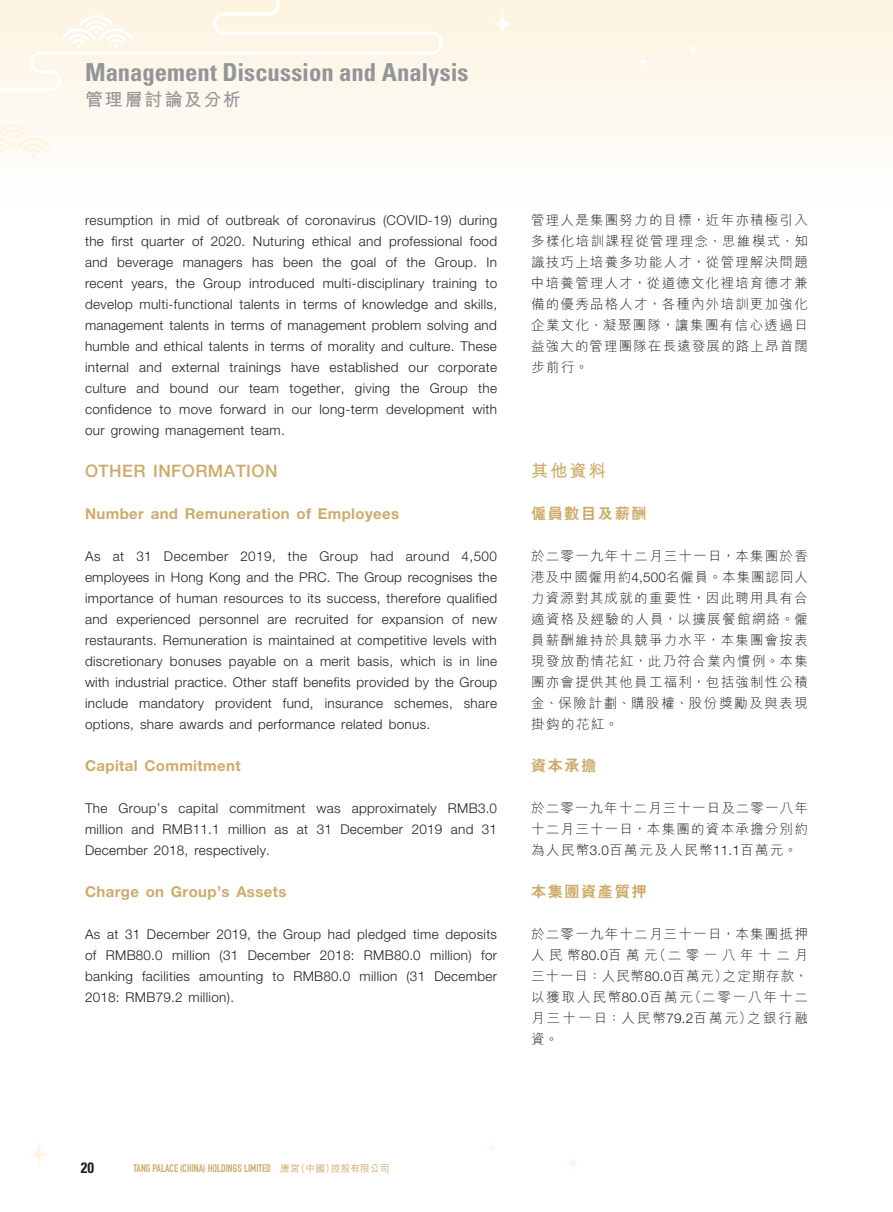
<style>
.page{position:relative;width:893px;height:1212px;background:#fff}
.page>*{position:absolute;margin:0;border:0;box-sizing:border-box;transform-origin:0 0}
.t1{font:700 condensed 24.75px "Univers LT Std";letter-spacing:-.005em;color:#939598}
.t2{font:700 18px "M Hei HK";letter-spacing:.1em;color:#939598}
._03_H1{font:500 17.25px "Helvetica Neue LT Std";letter-spacing:.025em;color:#ceab6a}
._03_H1-2{font:700 17.25px "M Hei HK";color:#ceab6a}
._04___H2{font:700 15px "Helvetica Neue LT Std";letter-spacing:.025em;color:#ceab6a}
._04___H2-2{font:800 15px "C Hei 2 HK";letter-spacing:.115em;color:#ceab6a}
.t3{font:700 condensed 15px "Univers LT Std";color:#231f20}
._01_Body_Text{font:300 13.5px/21px "Helvetica Neue LT Std";letter-spacing:.025em;color:#231f20;text-align:justify}
._11_P0{font:300 13.5px/21px "Helvetica Neue LT Std";letter-spacing:.025em;color:#231f20;text-align:justify}
._01_Body_Text-2{font:300 13.5px/21px "M Hei HK";letter-spacing:.095em;color:#231f20;text-align:justify}
.t4{font:10.95px "DIN Engschrift Std";color:#ceab6a}
.s1{font-family:"Helvetica Neue LT Std"}
.s2{font-family:"M Hei HK";font-weight:500;font-size:9.75px}
</style>
<div class="page">
<div style="left:0;top:0;width:893px;height:213px;background:linear-gradient(to bottom,#fdf3e0,#fefeff)"></div>
<svg style="left:491px;top:8px;width:23px;height:31px"></svg>
<svg style="left:27px;top:1139px;width:24px;height:31px"></svg>
<svg style="left:635px;top:52px;width:15px;height:19px"></svg>
<svg style="left:566px;top:1153px;width:14px;height:20px"></svg>
<svg style="left:686px;top:39px;width:15px;height:20px"></svg>
<svg style="left:483px;top:1137px;width:15px;height:19px"></svg>
<svg style="left:0;top:124px;width:51px;height:34px"></svg>
<svg style="left:0;top:0;width:442px;height:91px;background:#fdf6e8"></svg>
<h1 class="t1" style="left:85px;top:57px;width:385px">Management Discussion and Analysis</h1>
<h2 class="t2" style="left:85px;top:86px;width:157px">管理層討論及分析</h2>
<p class="_11_P0" style="left:85px;top:209px;width:414px">resumption in mid of outbreak of coronavirus (COVID-19) during the first quarter of 2020. Nuturing ethical and professional food and beverage managers has been the goal of the Group. In recent years, the Group introduced multi-disciplinary training to develop multi-functional talents in terms of knowledge and skills, management talents in terms of management problem solving and humble and ethical talents in terms of morality and culture. These internal and external trainings have established our corporate culture and bound our team together, giving the Group the confidence to move forward in our long-term development with our growing management team.</p>
<p class="_03_H1" style="left:85px;top:460px;width:194px">OTHER INFORMATION</p>
<p class="_04___H2" style="left:85px;top:504px;width:316px">Number and Remuneration of Employees</p>
<p class="_01_Body_Text" style="left:85px;top:545px;width:414px">As at 31 December 2019, the Group had around 4,500 employees in Hong Kong and the PRC. The Group recognises the importance of human resources to its success, therefore qualified and experienced personnel are recruited for expansion of new restaurants. Remuneration is maintained at competitive levels with discretionary bonuses payable on a merit basis, which is in line with industrial practice. Other staff benefits provided by the Group include mandatory provident fund, insurance schemes, share options, share awards and performance related bonus.</p>
<p class="_04___H2" style="left:85px;top:756px;width:157px">Capital Commitment</p>
<p class="_01_Body_Text" style="left:85px;top:797px;width:414px">The Group’s capital commitment was approximately RMB3.0 million and RMB11.1 million as at 31 December 2019 and 31<br>December 2018, respectively.</p>
<p class="_04___H2" style="left:85px;top:882px;width:203px">Charge on Group’s Assets</p>
<p class="_01_Body_Text" style="left:85px;top:923px;width:414px">As at 31 December 2019, the Group had pledged time deposits of RMB80.0 million (31 December 2018: RMB80.0 million) for banking facilities amounting to RMB80.0 million (31 December 2018: RMB79.2 million).</p>
<p class="_01_Body_Text-2" style="left:531px;top:209px;width:278px">管理人是集團努力的目標，近年亦積極引入多樣化培訓課程從管理理念、思維模式、知識技巧上培養多功能人才，從管理解決問題中培養管理人才，從道德文化裡培育德才兼備的優秀品格人才，各種內外培訓更加強化企業文化、凝聚團隊，讓集團有信心透過日益強大的管理團隊在長遠發展的路上昂首闊步前行。</p>
<p class="_03_H1-2" style="left:531px;top:458px;width:76px">其他資料</p>
<p class="_04___H2-2" style="left:531px;top:503px;width:117px">僱員數目及薪酬</p>
<p class="_01_Body_Text-2" style="left:531px;top:545px;width:278px">於二零一九年十二月三十一日，本集團於香港及中國僱用約<span class="s1">4,500</span>名僱員。本集團認同人力資源對其成就的重要性，因此聘用具有合適資格及經驗的人員，以擴展餐館網絡。僱員薪酬維持於具競爭力水平，本集團會按表現發放酌情花紅，此乃符合業內慣例。本集團亦會提供其他員工福利，包括強制性公積金、保險計劃、購股權、股份獎勵及與表現掛鈎的花紅。</p>
<p class="_04___H2-2" style="left:531px;top:755px;width:67px">資本承擔</p>
<p class="_01_Body_Text-2" style="left:531px;top:797px;width:278px">於二零一九年十二月三十一日及二零一八年十二月三十一日，本集團的資本承擔分別約為人民幣<span class="s1">3.0</span>百萬元及人民幣<span class="s1">11.1</span>百萬元。</p>
<p class="_04___H2-2" style="left:531px;top:881px;width:117px">本集團資產質押</p>
<p class="_01_Body_Text-2" style="left:531px;top:923px;width:278px">於二零一九年十二月三十一日，本集團抵押人民幣<span class="s1">80.0</span>百萬元（二零一八年十二月三十一日：人民幣<span class="s1">80.0</span>百萬元）之定期存款，以獲取人民幣<span class="s1">80.0</span>百萬元（二零一八年十二月三十一日：人民幣<span class="s1">79.2</span>百萬元）之銀行融資。</p>
<p class="t3" style="left:81px;top:1159px;width:15px">20</p>
<p class="t4" style="left:134px;top:1162px;width:257px">TANG PALACE (CHINA) HOLDINGS LIMITED <span class="s2">唐宮（中國）控股有限公司</span></p>
</div>
